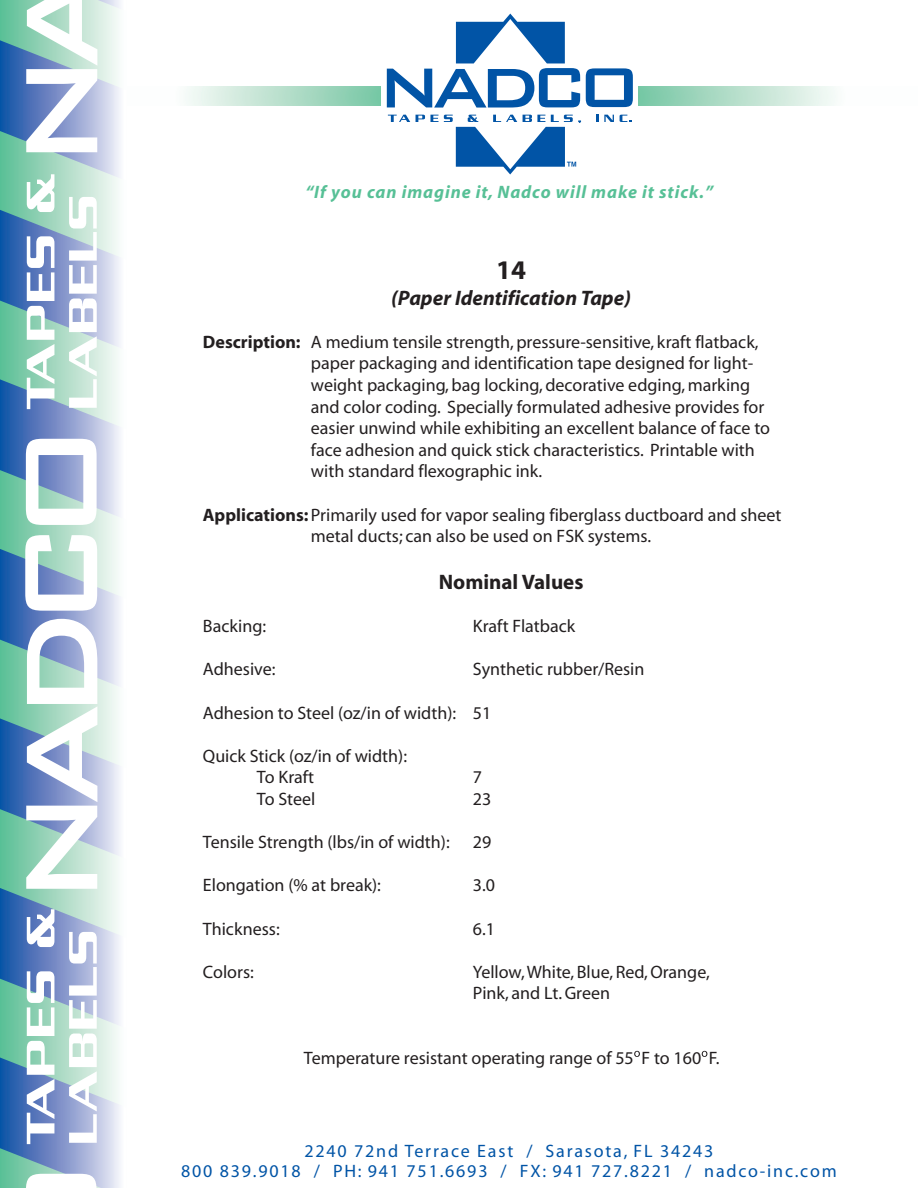
<style>
.page{position:relative;width:918px;height:1188px;background:#fff}
.page>*{position:absolute;margin:0;border:0;box-sizing:border-box;transform-origin:0 0}
.t1{font:700 27px "Myriad";color:#231f20}
.t2{font:italic 700 21px "Myriad";color:#231f20}
.t3{font:700 21px "Myriad";color:#231f20}
.t4{font:18px/21.6px "Myriad";color:#231f20}
.t5{font:18px/19.5px "Myriad";letter-spacing:.1em;color:#0154a6;text-align:center}
.t6{font:italic 700 18px "Myriad";letter-spacing:.05em;color:#57c096}
.s1{font-weight:700}
</style>
<div class="page">
<svg style="left:185px;top:86px;width:651px;height:20px;background:#b7dfcc"></svg>
<div style="left:382px;top:67px;width:256px;height:60px;background:#fff"></div>
<svg style="left:0;top:0;width:120px;height:1188px;background:#8fb7c8"></svg>
<svg style="left:26px;top:1174px;width:71px;height:14px"></svg>
<svg style="left:27px;top:971px;width:27px;height:173px"></svg>
<svg style="left:27px;top:909px;width:27px;height:38px"></svg>
<svg style="left:69px;top:932px;width:28px;height:211px"></svg>
<svg style="left:26px;top:619px;width:71px;height:270px"></svg>
<svg style="left:25px;top:535px;width:72px;height:76px"></svg>
<svg style="left:26px;top:439px;width:71px;height:86px"></svg>
<svg style="left:27px;top:236px;width:27px;height:173px"></svg>
<svg style="left:27px;top:174px;width:27px;height:38px"></svg>
<svg style="left:69px;top:197px;width:28px;height:211px"></svg>
<svg style="left:26px;top:0;width:71px;height:152px"></svg>
<svg style="left:586px;top:68px;width:47px;height:39px"></svg>
<svg style="left:388px;top:115px;width:22px;height:7px"></svg>
<svg style="left:596px;top:115px;width:18px;height:7px"></svg>
<svg style="left:620px;top:115px;width:12px;height:7px"></svg>
<svg style="left:416px;top:115px;width:165px;height:59px"></svg>
<svg style="left:387px;top:14px;width:193px;height:94px"></svg>
<svg style="left:634px;top:1051px;width:6px;height:6px"></svg>
<svg style="left:702px;top:1051px;width:5px;height:6px"></svg>
<p class="t6" style="left:305px;top:183px;width:409px">“If you can imagine it, Nadco will make it stick.”</p>
<h1 class="t1" style="left:496px;top:256px;width:31px">14</h1>
<p class="t2" style="left:391px;top:287px;width:241px">(Paper Identification Tape)</p>
<p class="t4" style="left:311px;top:332px;width:461px;text-indent:-108px"><span class="s1">Description:</span> A medium tensile strength, pressure-sensitive, kraft flatback, paper packaging and identification tape designed for light&shy;weight packaging, bag locking, decorative edging, marking and color coding. Specially formulated adhesive provides for easier unwind while exhibiting an excellent balance of face to face adhesion and quick stick characteristics. Printable with with standard flexographic ink.</p>
<p class="t4" style="left:311px;top:504px;width:472px;text-indent:-108px"><span class="s1">Applications:</span> Primarily used for vapor sealing fiberglass ductboard and sheet metal ducts; can also be used on FSK systems.</p>
<p class="t3" style="left:439px;top:571px;width:146px">Nominal Values</p>
<p class="t4" style="left:203px;top:616px;width:65px">Backing:</p>
<p class="t4" style="left:473px;top:616px;width:104px">Kraft Flatback</p>
<p class="t4" style="left:203px;top:659px;width:74px">Adhesive:</p>
<p class="t4" style="left:473px;top:659px;width:173px">Synthetic rubber/Resin</p>
<p class="t4" style="left:203px;top:702px;width:290px">Adhesion to Steel (oz/in of width): 51</p>
<p class="t4" style="left:257px;top:746px;width:152px;text-indent:-54px">Quick Stick (oz/in of width):<br>To Kraft</p>
<p class="t4" style="left:473px;top:767px;width:11px">7</p>
<p class="t4" style="left:257px;top:789px;width:60px">To Steel</p>
<p class="t4" style="left:473px;top:789px;width:20px">23</p>
<p class="t4" style="left:203px;top:832px;width:248px">Tensile Strength (lbs/in of width):</p>
<p class="t4" style="left:473px;top:832px;width:20px">29</p>
<p class="t4" style="left:203px;top:875px;width:180px">Elongation (% at break):</p>
<p class="t4" style="left:473px;top:875px;width:24px">3.0</p>
<p class="t4" style="left:203px;top:918px;width:78px">Thickness:</p>
<p class="t4" style="left:473px;top:918px;width:24px">6.1</p>
<p class="t4" style="left:203px;top:962px;width:52px">Colors:</p>
<p class="t4" style="left:473px;top:962px;width:238px">Yellow, White, Blue, Red, Orange,<br>Pink, and Lt. Green</p>
<p class="t4" style="left:304px;top:1048px;width:417px">Temperature resistant operating range of 55 F to 160 F.</p>
<p class="t5" style="left:181px;top:1142px;width:657px">2240 72nd Terrace East / Sarasota, FL 34243<br>800 839.9018 / PH: 941 751.6693 / FX: 941 727.8221 / nadco-inc.com</p>
</div>
